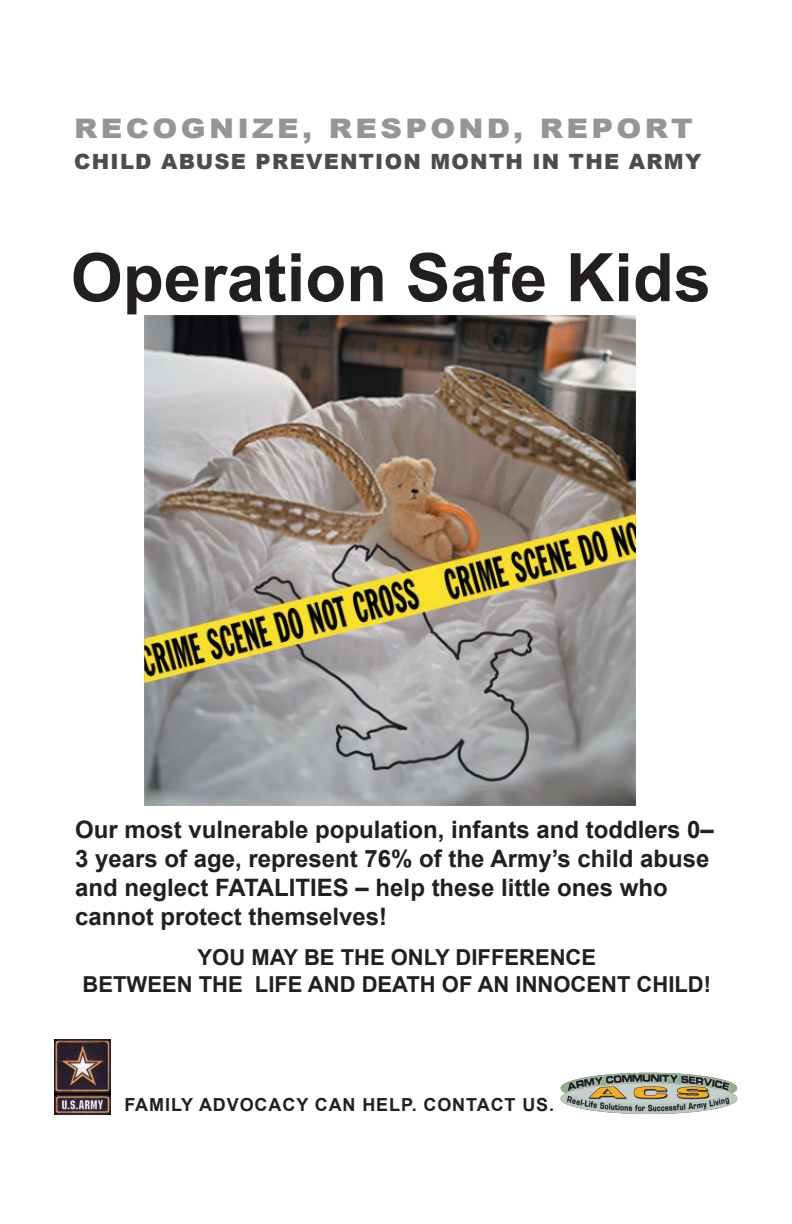
<style>
.page{position:relative;width:792px;height:1224px;background:#fff}
.page>*{position:absolute;margin:0;border:0;box-sizing:border-box;transform-origin:0 0}
.t1{font:700 67px "Arial";color:#231f20}
.t2{font:900 27px "Arial";letter-spacing:.11em;color:#939598;scale:1.11 1}
.t3{font:700 24px/28.8px "Arial";color:#231f20}
.t4{font:700 22px/26.4px "Arial";color:#231f20;text-align:center}
.t5{font:900 21px "Arial";letter-spacing:.06em;color:#4b4c4d}
.t6{font:700 18px "Arial";letter-spacing:.05em;color:#231f20}
</style>
<div class="page">
<img style="left:54px;top:1040px;width:57px;height:74px">
<img style="left:560px;top:1072px;width:178px;height:42px">
<img style="left:144px;top:315px;width:491px;height:491px">
<p class="t2" style="left:74px;top:114px;width:559px">RECOGNIZE, RESPOND, REPORT</p>
<p class="t5" style="left:74px;top:150px;width:629px">CHILD ABUSE PREVENTION MONTH IN THE ARMY</p>
<h1 class="t1" style="left:71px;top:240px;width:642px">Operation Safe Kids</h1>
<p class="t3" style="left:75px;top:815px;width:640px">Our most vulnerable population, infants and toddlers 0– 3 years of age, represent 76% of the Army’s child abuse and neglect FATALITIES – help these little ones who cannot protect themselves!</p>
<p class="t4" style="left:83px;top:945px;width:630px">YOU MAY BE THE ONLY DIFFERENCE<br>BETWEEN THE LIFE AND DEATH OF AN INNOCENT CHILD!</p>
<p class="t6" style="left:124px;top:1095px;width:431px">FAMILY ADVOCACY CAN HELP. CONTACT US.</p>
</div>
